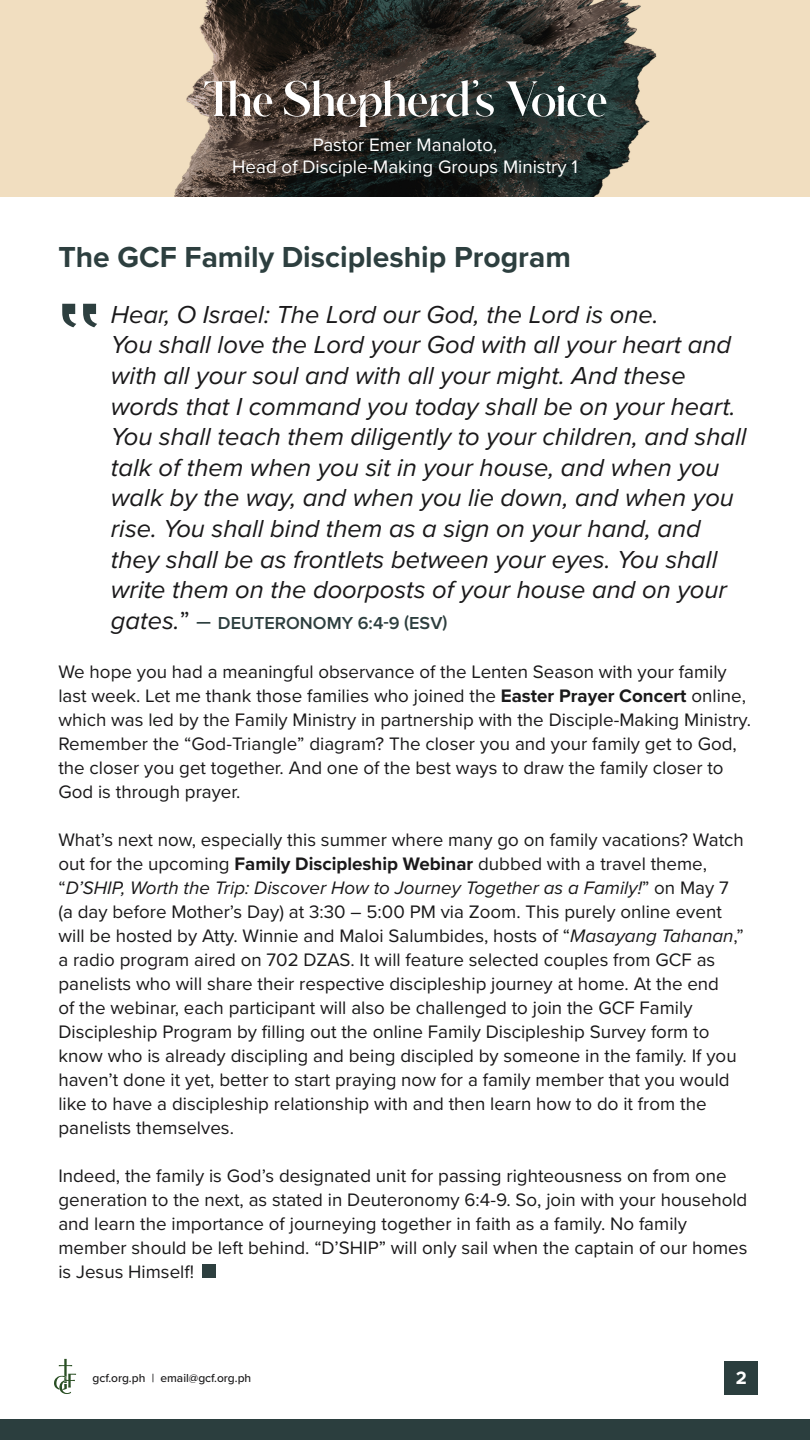
<style>
.page{position:relative;width:810px;height:1440px;background:#fff}
.page>*{position:absolute;margin:0;border:0;box-sizing:border-box;transform-origin:0 0}
.t1{font:700 30px "Proxima Nova";color:#2d3f3f}
.t2{font:italic 25.5px/30.6px "Proxima Nova";color:#1a191a}
.t3{font:18.75px/24px "Proxima Nova";color:#1a191a}
.t4{font:18.75px "Proxima Nova";color:#fff}
.t5{font:600 18px "Proxima Nova";color:#2d3f3f}
.t6{font:700 18px "Metropolis";color:#fff}
.t7{font:500 12px "Proxima Nova";color:#1a191a}
.s1{font-weight:400;font-style:italic;font-size:25.5px;color:#1a191a}
.s2{font-weight:400;font-size:25.5px;color:#1a191a}
.s3{font-weight:400;font-size:25.5px}
.s4{font-weight:700}
.s5{font-style:italic}
</style>
<div class="page">
<div style="left:724px;top:1361px;width:34px;height:34px;background:#2b3e3e"></div>
<svg style="left:54px;top:1359px;width:22px;height:35px"></svg>
<div style="left:0;top:1419px;width:810px;height:21px;background:#2b3e3e"></div>
<img style="left:0;top:0;width:810px;height:196px">
<svg style="left:62px;top:304px;width:35px;height:23px"></svg>
<div style="left:202px;top:1264px;width:14px;height:14px;background:#2d3f3f"></div>
<svg style="left:204px;top:80px;width:68px;height:37px"></svg>
<svg style="left:506px;top:81px;width:100px;height:36px"></svg>
<svg style="left:284px;top:80px;width:210px;height:47px"></svg>
<p class="t4" style="left:313px;top:130px;width:186px">Pastor Emer Manaloto,</p>
<p class="t4" style="left:232px;top:153px;width:347px">Head of Disciple-Making Groups Ministry 1</p>
<p class="t1" style="left:58px;top:234px;width:514px">The GCF Family Discipleship Program</p>
<p class="t2" style="left:111px;top:298px;width:549px">Hear, O Israel: The Lord our God, the Lord is one.</p>
<p class="t2" style="left:111px;top:328px;width:637px">You shall love the Lord your God with all your heart and with all your soul and with all your might. And these words that I command you today shall be on your heart.<br>You shall teach them diligently to your children, and shall talk of them when you sit in your house, and when you walk by the way, and when you lie down, and when you rise. You shall bind them as a sign on your hand, and they shall be as frontlets between your eyes. You shall write them on the doorposts of your house and on your</p>
<p class="t5" style="left:111px;top:609px;width:338px"><span class="s1">gates.</span><span class="s2">”</span> <span class="s3">–</span> DEUTERONOMY 6:4-9 (ESV)</p>
<p class="t3" style="left:58px;top:659px;width:694px">We hope you had a meaningful observance of the Lenten Season with your family last week. Let me thank those families who joined the <span class="s4">Easter Prayer Concert</span> online, which was led by the Family Ministry in partnership with the Disciple-Making Ministry.<br>Remember the “God-Triangle” diagram? The closer you and your family get to God, the closer you get together. And one of the best ways to draw the family closer to God is through prayer.</p>
<p class="t3" style="left:58px;top:827px;width:687px">What’s next now, especially this summer where many go on family vacations? Watch out for the upcoming <span class="s4">Family Discipleship Webinar</span> dubbed with a travel theme, “<span class="s5">D’SHIP, Worth the Trip: Discover How to Journey Together as a Family!</span>” on May 7 (a day before Mother’s Day) at 3:30 – 5:00 PM via Zoom. This purely online event will be hosted by Atty. Winnie and Maloi Salumbides, hosts of “<span class="s5">Masayang Tahanan</span>,” a radio program aired on 702 DZAS. It will feature selected couples from GCF as panelists who will share their respective discipleship journey at home. At the end<br>of the webinar, each participant will also be challenged to join the GCF Family Discipleship Program by filling out the online Family Discipleship Survey form to know who is already discipling and being discipled by someone in the family. If you haven’t done it yet, better to start praying now for a family member that you would like to have a discipleship relationship with and then learn how to do it from the panelists themselves.</p>
<p class="t3" style="left:58px;top:1163px;width:691px">Indeed, the family is God’s designated unit for passing righteousness on from one generation to the next, as stated in Deuteronomy 6:4-9. So, join with your household and learn the importance of journeying together in faith as a family. No family member should be left behind. “D’SHIP” will only sail when the captain of our homes is Jesus Himself!</p>
<p class="t7" style="left:92px;top:1369px;width:160px">gcf.org.ph | email@gcf.org.ph</p>
<p class="t6" style="left:736px;top:1367px;width:12px">2</p>
</div>
